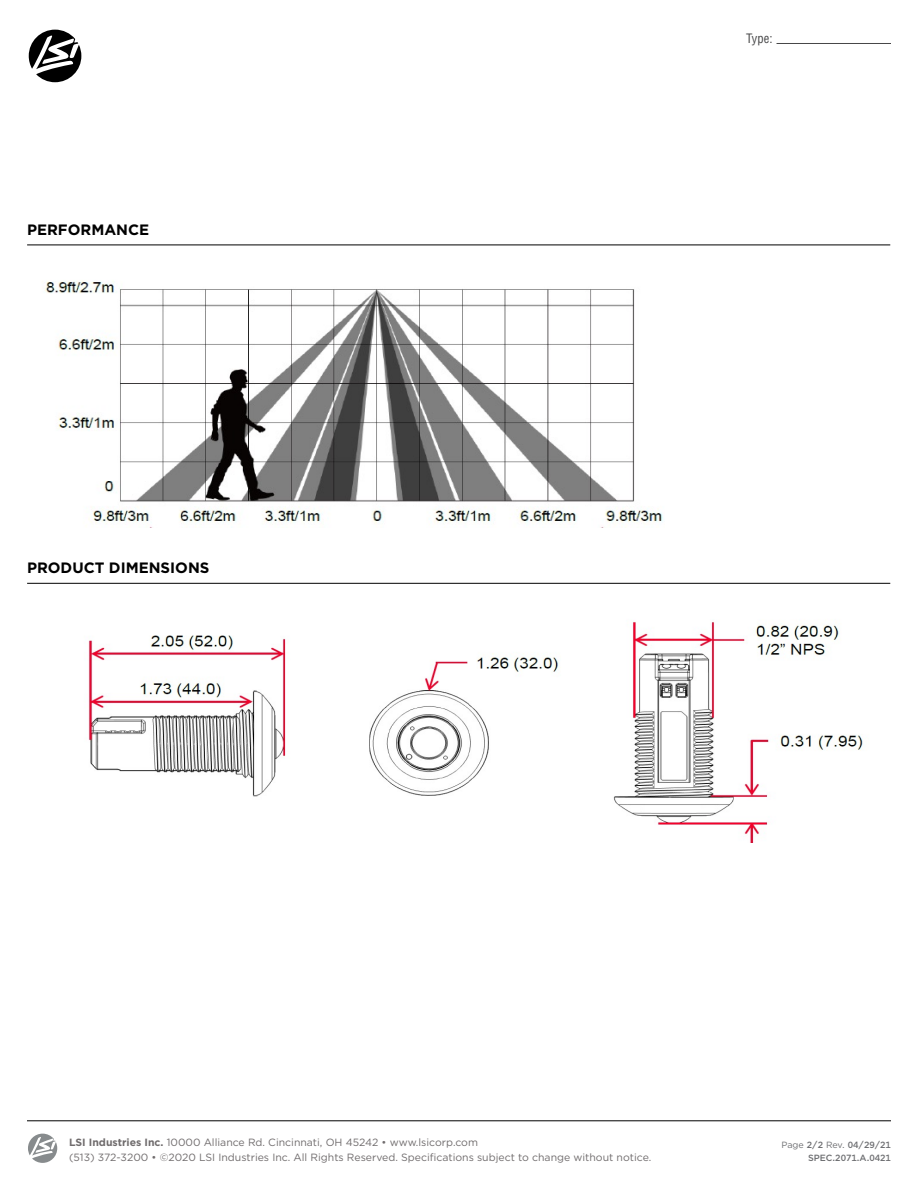
<style>
.page{position:relative;width:918px;height:1188px;background:#fff}
.page>*{position:absolute;margin:0;border:0;box-sizing:border-box;transform-origin:0 0}
.t1{font:700 15px "Gotham";color:#000}
.t2{font:condensed 12.6px "Helvetica";color:#474748}
.t3{font:10.5px/15px "Gotham";color:#706c6d}
.t4{font:500 9px/13.5px "Gotham";color:#6d6e71;text-align:right}
.s1{font-weight:700}
.s2{font-weight:400}
</style>
<div class="page">
<svg style="left:29px;top:30px;width:52px;height:52px"></svg>
<svg style="left:28px;top:1134px;width:29px;height:29px"></svg>
<hr style="left:27px;top:1121px;width:864px;height:1px;background:#000">
<hr style="left:777px;top:43px;width:114px;height:1px;background:#474748">
<hr style="left:27px;top:245px;width:863px;height:1px;background:#000">
<hr style="left:27px;top:583px;width:863px;height:1px;background:#000">
<img style="left:88px;top:621px;width:775px;height:221px">
<img style="left:45px;top:281px;width:619px;height:247px">
<h1 class="t1" style="left:27px;top:220px;width:124px">PERFORMANCE</h1>
<h1 class="t1" style="left:27px;top:558px;width:184px">PRODUCT DIMENSIONS</h1>
<p class="t2" style="left:746px;top:30px;width:28px">Type:</p>
<p class="t3" style="left:69px;top:1135px;width:584px"><span class="s1">LSI Industries Inc.</span> 10000 Alliance Rd. Cincinnati, OH 45242 • www.lsicorp.com<br>(513) 372-3200 • ©2020 LSI Industries Inc. All Rights Reserved. Specifications subject to change without notice.</p>
<p class="t4" style="left:782px;top:1137px;width:111px"><span class="s2">Page</span> 2/2 <span class="s2">Rev.</span> 04/29/21<br>SPEC.2071.A.0421</p>
</div>
